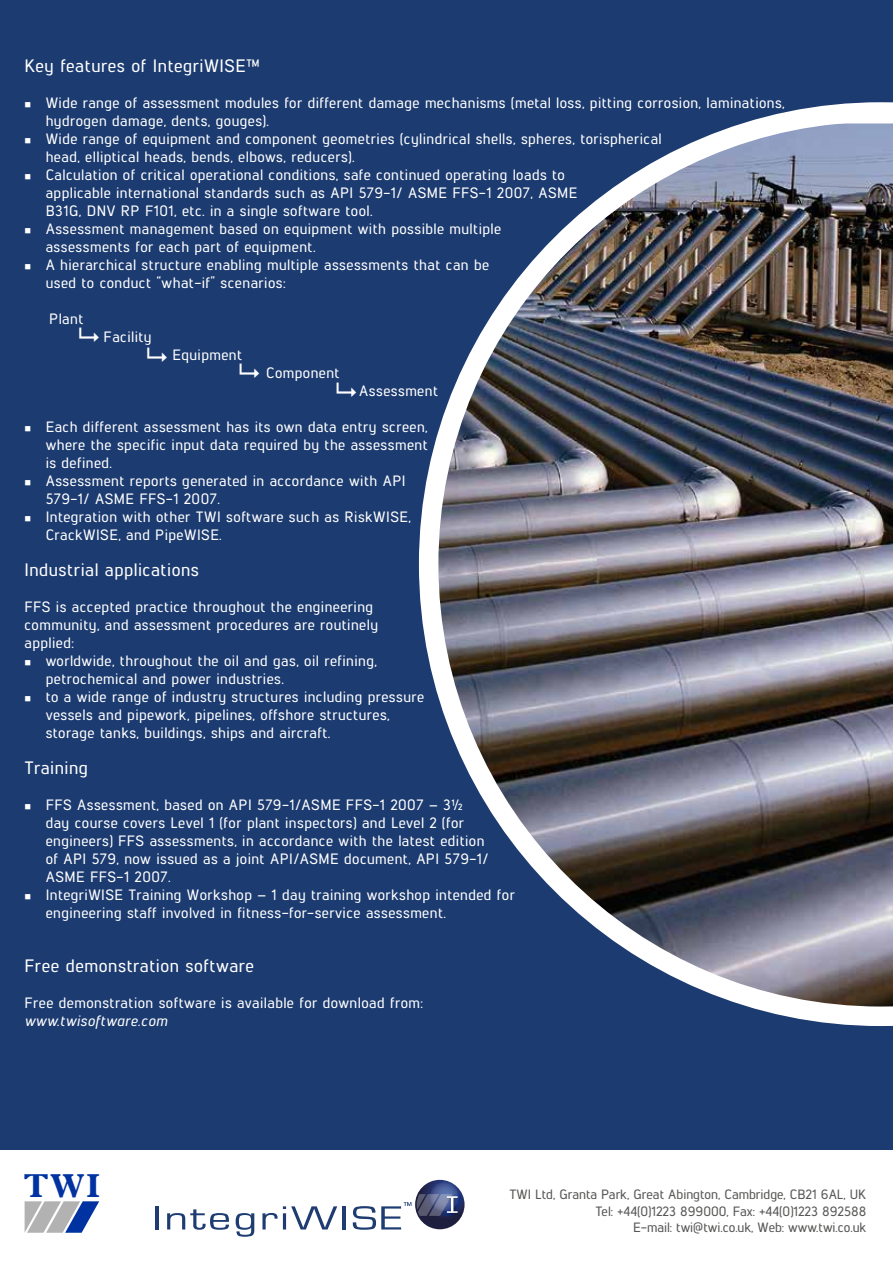
<style>
.page{position:relative;width:893px;height:1263px;background:#fff}
.page>*{position:absolute;margin:0;border:0;box-sizing:border-box;transform-origin:0 0}
.t1{font:700 33.45px "Plantin";color:#0033a1}
.t2{font:500 18px "Lintel";letter-spacing:.03em;color:#fff}
.t3{font:500 15px/18px "Lintel";letter-spacing:.03em;color:#fff}
.t4{font:italic 500 15px "Lintel";letter-spacing:.03em;color:#fff}
.t5{font:500 13.5px/16.2px "Lintel";color:#575756;text-align:right}
</style>
<div class="page">
<div style="left:0;top:0;width:893px;height:1149px;background:#1c3b70"></div>
<img style="left:419px;top:102px;width:474px;height:924px">
<svg style="left:415px;top:1180px;width:50px;height:49px"></svg>
<svg style="left:429px;top:1182px;width:30px;height:29px"></svg>
<img style="left:444px;top:1193px;width:19px;height:25px">
<svg style="left:417px;top:1194px;width:45px;height:22px"></svg>
<hr style="left:156px;top:1206px;width:3px;height:23px;background:#1e3c71">
<svg style="left:167px;top:1209px;width:62px;height:21px"></svg>
<svg style="left:236px;top:1213px;width:18px;height:24px"></svg>
<svg style="left:262px;top:1206px;width:75px;height:23px"></svg>
<hr style="left:343px;top:1206px;width:3px;height:23px;background:#1e3c71">
<svg style="left:353px;top:1202px;width:58px;height:28px"></svg>
<svg style="left:24px;top:1201px;width:76px;height:32px"></svg>
<p class="t2" style="left:24px;top:53px;width:236px">Key features of IntegriWISE™</p>
<p class="t3" style="left:46px;top:93px;width:741px">Wide range of assessment modules for different damage mechanisms (metal loss, pitting corrosion, laminations, hydrogen damage, dents, gouges).<br>Wide range of equipment and component geometries (cylindrical shells, spheres, torispherical<br>head, elliptical heads, bends, elbows, reducers).<br>Calculation of critical operational conditions, safe continued operating loads to<br>applicable international standards such as API 579-1/ ASME FFS-1 2007, ASME<br>B31G, DNV RP F101, etc. in a single software tool.<br>Assessment management based on equipment with possible multiple<br>assessments for each part of equipment.<br>A hierarchical structure enabling multiple assessments that can be<br>used to conduct “what-if” scenarios:</p>
<p class="t3" style="left:49px;top:309px;width:36px">Plant</p>
<p class="t3" style="left:104px;top:327px;width:50px">Facility</p>
<p class="t3" style="left:173px;top:345px;width:71px">Equipment</p>
<p class="t3" style="left:266px;top:363px;width:75px">Component</p>
<p class="t3" style="left:359px;top:381px;width:80px">Assessment</p>
<p class="t3" style="left:46px;top:417px;width:384px">Each different assessment has its own data entry screen, where the specific input data required by the assessment is defined.<br>Assessment reports generated in accordance with API 579-1/ ASME FFS-1 2007.<br>Integration with other TWI software such as RiskWISE, CrackWISE, and PipeWISE.</p>
<p class="t2" style="left:24px;top:557px;width:176px">Industrial applications</p>
<p class="t3" style="left:24px;top:597px;width:355px">FFS is accepted practice throughout the engineering community, and assessment procedures are routinely applied:</p>
<p class="t3" style="left:46px;top:651px;width:380px">worldwide, throughout the oil and gas, oil refining, petrochemical and power industries.<br>to a wide range of industry structures including pressure vessels and pipework, pipelines, offshore structures, storage tanks, buildings, ships and aircraft.</p>
<p class="t2" style="left:24px;top:755px;width:65px">Training</p>
<p class="t3" style="left:46px;top:795px;width:471px">FFS Assessment, based on API 579-1/ASME FFS-1 2007 – 3½<br>day course covers Level 1 (for plant inspectors) and Level 2 (for engineers) FFS assessments, in accordance with the latest edition<br>of API 579, now issued as a joint API/ASME document, API 579-1/ ASME FFS-1 2007.<br>IntegriWISE Training Workshop – 1 day training workshop intended for engineering staff involved in fitness-for-service assessment.</p>
<p class="t2" style="left:24px;top:953px;width:231px">Free demonstration software</p>
<p class="t3" style="left:24px;top:993px;width:400px">Free demonstration software is available for download from:</p>
<p class="t4" style="left:24px;top:1010px;width:144px">www.twisoftware.com</p>
<h1 class="t1" style="left:24px;top:1166px;width:78px">TWI</h1>
<p class="t5" style="left:509px;top:1186px;width:358px">TWI Ltd, Granta Park, Great Abington, Cambridge, CB21 6AL, UK<br>Tel: +44(0)1223 899000, Fax: +44(0)1223 892588<br>E-mail: twi@twi.co.uk, Web: www.twi.co.uk</p>
</div>
